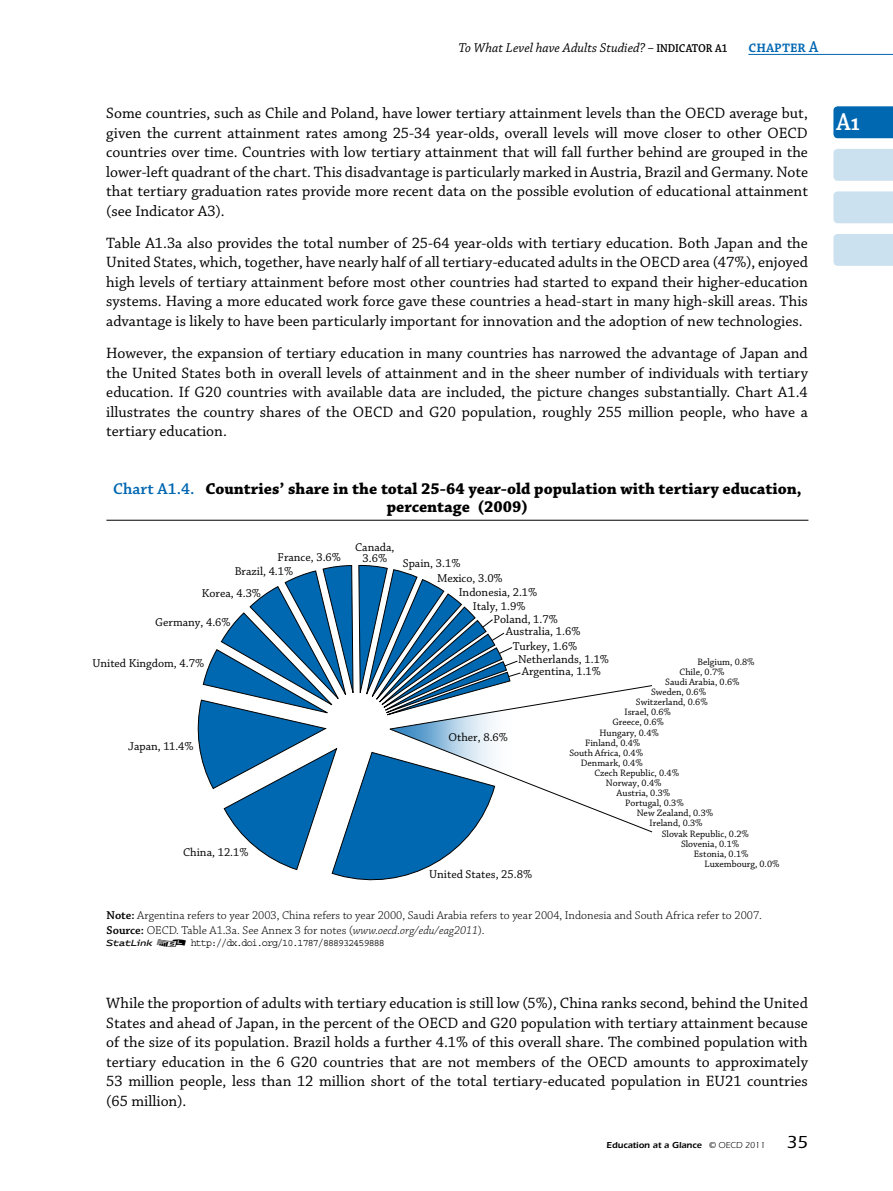
<style>
.page{position:relative;width:893px;height:1191px;background:#fff}
.page>*{position:absolute;margin:0;border:0;box-sizing:border-box;transform-origin:0 0}
.t1{font:600 25.5px "Chaparral Pro";color:#fff;scale:.9 1}
.t2{font:700 16.5px/18px "Chaparral Pro";color:#000;text-align:center}
.t3{font:600 16.5px "Chaparral Pro";color:#0067b1;scale:.9 1}
.t4{font:15.75px/19.5px "Chaparral Pro";color:#000;text-align:justify}
.t5{font:italic 13.5px "Chaparral Pro";color:#000}
.t6{font:12px/10.5px "Chaparral Pro";color:#000;text-align:center}
.t7{font:300 12px/15px "Chaparral Pro";color:#000}
.t8{font:600 12px "Chaparral Pro";color:#000;scale:.9 1}
.t9{font:10.5px "Courier";letter-spacing:-.09em;color:#000;scale:.95 1}
.t10{font:9.75px "Chaparral Pro";color:#000}
.t11{font:600 9px "Itc Eras";color:#000}
.s1{font-weight:600;font-style:normal;font-size:12px}
.s2{font-weight:600;color:#0067b1}
.s3{font-weight:600}
.s4{font-style:italic}
.s5{font-family:"Stat Link"}
.s6{font-family:"Stat Link";font-size:12px}
.s7{font-weight:400}
.s8{font-weight:500;font-size:18px}
.s9{font-weight:700;font-size:18px}
</style>
<div class="page">
<div style="left:833px;top:106px;width:60px;height:32px;background:#0067b1"></div>
<hr style="left:748px;top:54px;width:145px;height:1px;background:#0067b1">
<div style="left:833px;top:149px;width:60px;height:32px;background:#cce1ef"></div>
<div style="left:833px;top:191px;width:60px;height:32px;background:#cce1ef"></div>
<div style="left:833px;top:234px;width:60px;height:32px;background:#cce1ef"></div>
<hr style="left:106px;top:520px;width:702px;height:1px;background:#000">
<svg style="left:197px;top:565px;width:455px;height:316px"></svg>
<p class="t5" style="left:458px;top:40px;width:217px">To What Level have Adults Studied? – <span class="s1">Indica</span></p>
<p class="t8" style="left:692px;top:41px;width:41px">to r A1</p>
<p class="t3" style="left:748px;top:37px;width:79px">chapter A</p>
<p class="t4" style="left:106px;top:104px;width:703px">Some countries, such as Chile and Poland, have lower tertiary attainment levels than the OECD average but, given the current attainment rates among 25-34 year-olds, overall levels will move closer to other OECD countries over time. Countries with low tertiary attainment that will fall further behind are grouped in the lower-left quadrant of the chart. This disadvantage is particularly marked in Austria, Brazil and Germany. Note that tertiary graduation rates provide more recent data on the possible evolution of educational attainment (see Indicator A3).</p>
<p class="t4" style="left:106px;top:234px;width:703px">Table A1.3a also provides the total number of 25-64 year-olds with tertiary education. Both Japan and the United States, which, together, have nearly half of all tertiary-educated adults in the OECD area (47%), enjoyed high levels of tertiary attainment before most other countries had started to expand their higher-education systems. Having a more educated work force gave these countries a head-start in many high-skill areas. This advantage is likely to have been particularly important for innovation and the adoption of new technologies.</p>
<p class="t4" style="left:106px;top:344px;width:703px">However, the expansion of tertiary education in many countries has narrowed the advantage of Japan and the United States both in overall levels of attainment and in the sheer number of individuals with tertiary education. If G20 countries with available data are included, the picture changes substantially. Chart A1.4 illustrates the country shares of the OECD and G20 population, roughly 255 million people, who have a tertiary education.</p>
<p class="t2" style="left:113px;top:481px;width:690px"><span class="s2">Chart A1.4.</span> Countries’ share in the total 25-64 year-old population with tertiary education, percentage (2009)</p>
<p class="t6" style="left:278px;top:552px;width:65px">France, 3.6%</p>
<p class="t6" style="left:355px;top:543px;width:41px">Canada,<br>3.6%</p>
<p class="t6" style="left:235px;top:566px;width:60px">Brazil, 4.1%</p>
<p class="t6" style="left:202px;top:588px;width:61px">Korea, 4.3%</p>
<p class="t6" style="left:155px;top:617px;width:77px">Germany, 4.6%</p>
<p class="t6" style="left:92px;top:658px;width:113px">United Kingdom, 4.7%</p>
<p class="t6" style="left:128px;top:741px;width:67px">Japan, 11.4%</p>
<p class="t6" style="left:183px;top:847px;width:67px">China, 12.1%</p>
<p class="t6" style="left:403px;top:558px;width:59px">Spain, 3.1%</p>
<p class="t6" style="left:437px;top:573px;width:67px">Mexico, 3.0%</p>
<p class="t6" style="left:459px;top:587px;width:80px">Indonesia, 2.1%</p>
<p class="t6" style="left:473px;top:601px;width:54px">Italy, 1.9%</p>
<p class="t6" style="left:494px;top:614px;width:66px">Poland, 1.7%</p>
<p class="t6" style="left:506px;top:624px;width:76px;line-height:14.9px">Australia, 1.6%<br>Turkey, 1.6%</p>
<p class="t6" style="left:518px;top:654px;width:93px;line-height:11.9px">Netherlands, 1.1%<br>Argentina, 1.1%</p>
<p class="t10" style="left:697px;top:656px;width:59px">Belgium, 0.8%</p>
<p class="t10" style="left:680px;top:666px;width:46px">Chile, 0.7%</p>
<p class="t10" style="left:665px;top:676px;width:76px">Saudi Arabia, 0.6%</p>
<p class="t10" style="left:651px;top:686px;width:57px">Sweden, 0.6%</p>
<p class="t10" style="left:636px;top:696px;width:73px">Switzerland, 0.6%</p>
<p class="t10" style="left:624px;top:707px;width:48px">Israel, 0.6%</p>
<p class="t10" style="left:612px;top:717px;width:53px">Greece, 0.6%</p>
<p class="t10" style="left:599px;top:727px;width:61px">Hungary, 0.4%</p>
<p class="t10" style="left:585px;top:737px;width:57px">Finland, 0.4%</p>
<p class="t10" style="left:569px;top:747px;width:75px">South Africa, 0.4%</p>
<p class="t10" style="left:581px;top:757px;width:63px">Denmark, 0.4%</p>
<p class="t10" style="left:594px;top:767px;width:86px">Czech Republic, 0.4%</p>
<p class="t10" style="left:606px;top:777px;width:57px">Norway, 0.4%</p>
<p class="t10" style="left:617px;top:787px;width:55px">Austria, 0.3%</p>
<p class="t10" style="left:625px;top:797px;width:60px">Portugal, 0.3%</p>
<p class="t10" style="left:637px;top:808px;width:78px">New Zealand, 0.3%</p>
<p class="t10" style="left:649px;top:818px;width:55px">Ireland, 0.3%</p>
<p class="t10" style="left:662px;top:828px;width:89px">Slovak Republic, 0.2%</p>
<p class="t10" style="left:681px;top:838px;width:60px">Slovenia, 0.1%</p>
<p class="t10" style="left:694px;top:848px;width:56px">Estonia, 0.1%</p>
<p class="t10" style="left:705px;top:858px;width:76px">Luxembourg, 0.0%</p>
<p class="t6" style="left:448px;top:732px;width:61px">Other, 8.6%</p>
<p class="t6" style="left:429px;top:869px;width:105px">United States, 25.8%</p>
<p class="t7" style="left:107px;top:908px;width:657px"><span class="s3">Note:</span> Argentina refers to year 2003, China refers to year 2000, Saudi Arabia refers to year 2004, Indonesia and South Africa refer to 2007.<br><span class="s3">Source:</span> OECD. Table A1.3a. See Annex 3 for notes (<span class="s4">www.oecd.org/edu/eag2011</span>).</p>
<p class="t9" style="left:105px;top:938px;width:296px"><span class="s5">1</span> <span class="s6">2</span> http://dx.doi.org/10.1787/888932459888</p>
<p class="t4" style="left:106px;top:994px;width:703px">While the proportion of adults with tertiary education is still low (5%), China ranks second, behind the United States and ahead of Japan, in the percent of the OECD and G20 population with tertiary attainment because of the size of its population. Brazil holds a further 4.1% of this overall share. The combined population with tertiary education in the 6 G20 countries that are not members of the OECD amounts to approximately 53 million people, less than 12 million short of the total tertiary-educated population in EU21 countries (65 million).</p>
<p class="t11" style="left:606px;top:1140px;width:203px">Education at a Glance <span class="s7">© OECD 2011</span> <span class="s8">35</span></p>
<h1 class="t1" style="left:836px;top:107px;width:27px">A<span class="s9">1</span></h1>
</div>
